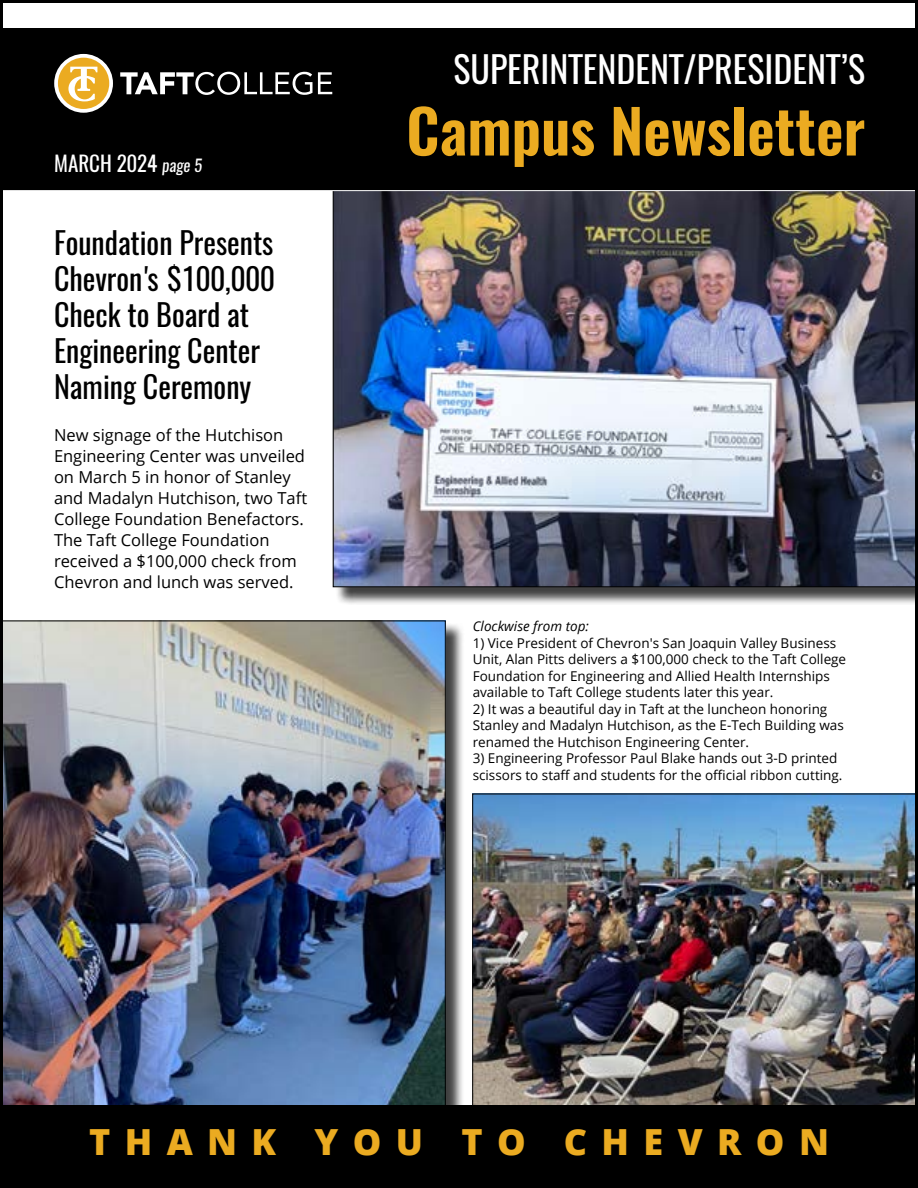
<style>
.page{position:relative;width:918px;height:1188px;background:#fff}
.page>*{position:absolute;margin:0;border:0;box-sizing:border-box;transform-origin:0 0}
.t1{font:600 60px "Oswald";color:#ebab21}
.t2{font:36px "Oswald";color:#fff}
.t3{font:800 36px "Open Sans";letter-spacing:.4em;color:#ebab21}
.t4{font:30px/36px "Oswald";color:#000}
.t5{font:21px "Oswald";color:#fff}
.t6{font:16.5px/21px "Open Sans";color:#000}
.t7{font:13.5px/16.5px "Open Sans";color:#000}
.t8{font:italic 13.5px "Open Sans";color:#000}
.s1{font-style:italic;font-size:16.5px}
</style>
<div class="page">
<div style="left:0;top:623px;width:465px;height:506px;background:#000;opacity:.75"></div>
<img style="left:4px;top:621px;width:442px;height:485px">
<div style="left:336px;top:193px;width:582px;height:412px;background:#000;opacity:.75"></div>
<img style="left:333px;top:191px;width:581px;height:396px">
<img style="left:472px;top:794px;width:442px;height:312px">
<div style="left:0;top:28px;width:918px;height:162px;background:#000"></div>
<svg style="left:120px;top:72px;width:192px;height:23px"></svg>
<svg style="left:318px;top:72px;width:14px;height:22px"></svg>
<svg style="left:54px;top:54px;width:59px;height:59px"></svg>
<div style="left:0;top:1106px;width:918px;height:82px;background:#000"></div>
<h3 class="t5" style="left:54px;top:149px;width:150px">MARCH 2024 <span class="s1">page 5</span></h3>
<h3 class="t4" style="left:54px;top:225px;width:223px">Foundation Presents<br>Chevron's $100,000<br>Check to Board at<br>Engineering Center<br>Naming Ceremony</h3>
<p class="t6" style="left:54px;top:424px;width:255px">New signage of the Hutchison<br>Engineering Center was unveiled on March 5 in honor of Stanley and Madalyn Hutchison, two Taft<br>College Foundation Benefactors.<br>The Taft College Foundation received a $100,000 check from<br>Chevron and lunch was served.</p>
<h2 class="t2" style="left:453px;top:44px;width:413px">SUPERINTENDENT/PRESIDENT’S</h2>
<h1 class="t1" style="left:406px;top:89px;width:460px">Campus Newsletter</h1>
<p class="t8" style="left:473px;top:617px;width:118px">Clockwise from top:</p>
<p class="t7" style="left:473px;top:634px;width:375px">1) Vice President of Chevron's San Joaquin Valley Business Unit, Alan Pitts delivers a $100,000 check to the Taft College Foundation for Engineering and Allied Health Internships available to Taft College students later this year.</p>
<p class="t7" style="left:473px;top:700px;width:373px">2) It was a beautiful day in Taft at the luncheon honoring<br>Stanley and Madalyn Hutchison, as the E-Tech Building was renamed the Hutchison Engineering Center.</p>
<p class="t7" style="left:473px;top:750px;width:371px">3) Engineering Professor Paul Blake hands out 3-D printed scissors to staff and students for the official ribbon cutting.</p>
<h2 class="t3" style="left:89px;top:1114px;width:742px">THANK YOU TO CHEVRON</h2>
</div>
